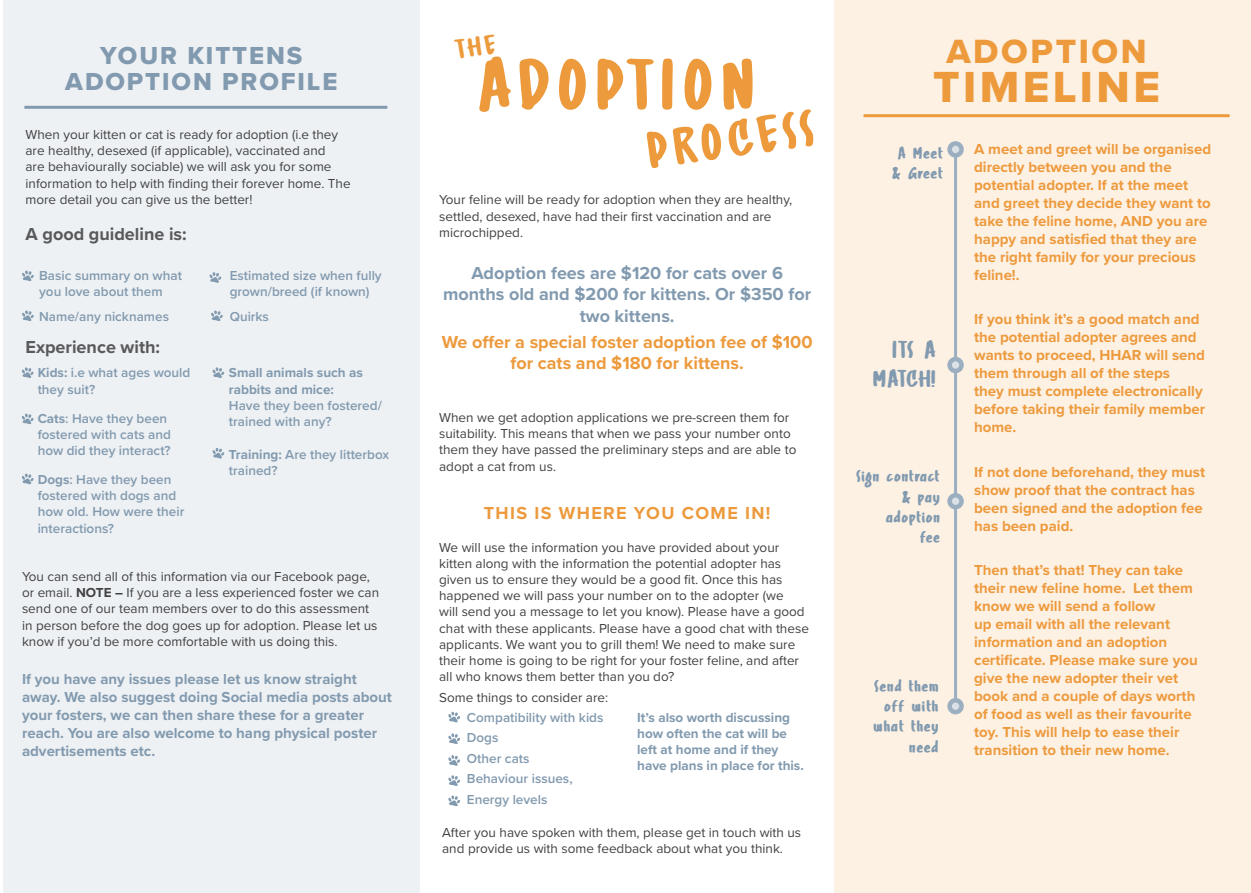
<style>
.page{position:relative;width:1251px;height:893px;background:#fff}
.page>*{position:absolute;margin:0;border:0;box-sizing:border-box;transform-origin:0 0}
.t1{font:71.1px "Ghoust Solid";letter-spacing:.145em;color:#ed9a3d}
.t2{font:51.3px "Ghoust Solid";color:#ed9a3d}
.Orange_Header{font:45.15px "Proxima Nova Extrabld";letter-spacing:.075em;color:#ed9a3d}
.Orange_Header-2{font:34.8px "Proxima Nova Extrabld";letter-spacing:.075em;color:#ed9a3d}
.White_heading{font:25.5px "Proxima Nova Extrabld";letter-spacing:.075em;color:#829aaf}
.Heading{font:24px/28.8px "Ghoust Solid";letter-spacing:.02em;color:#829aaf;text-align:right}
.Supporting_informati{font:700 18px/21.6px "Proxima Nova";color:#829aaf;text-align:center}
.Supporting_informati-2{font:700 18px/21.6px "Proxima Nova";color:#ed9a3d;text-align:center}
.Supporting_informati-3{font:700 18px "Proxima Nova";color:#58595b}
.Orange_Header-3{font:700 18px "Proxima Nova";letter-spacing:.075em;color:#ed9a3d}
.Heading-2{font:16.8px/20.2px "Ghoust Solid";letter-spacing:.075em;color:#829aaf;text-align:right}
.Supporting_informati-4{font:700 15px/18px "Proxima Nova";color:#ed9a3d}
.Supporting_informati-5{font:700 15px/18px "Proxima Nova";color:#829aaf}
.Body_grey{font:13.5px/16.2px "Proxima Nova";color:#414142}
.lIst{font:600 13.5px/16.2px "Proxima Nova";color:#829aaf}
.Supporting_informati-6{font:700 13.5px/16.2px "Proxima Nova";color:#829aaf}
.lIst-2{font:700 13.5px/16.2px "Proxima Nova";color:#829aaf}
.s1{font-weight:700}
</style>
<div class="page">
<div style="left:833px;top:0;width:417px;height:893px;background:#fdf1e4"></div>
<div style="left:3px;top:0;width:416px;height:893px;background:#eef1f4"></div>
<svg style="left:448px;top:712px;width:12px;height:10px"></svg>
<svg style="left:448px;top:733px;width:12px;height:11px"></svg>
<svg style="left:448px;top:755px;width:12px;height:11px"></svg>
<svg style="left:448px;top:775px;width:12px;height:11px"></svg>
<svg style="left:448px;top:795px;width:12px;height:11px"></svg>
<hr style="left:863px;top:114px;width:366px;height:3px;background:#ed9a3d">
<hr style="left:953px;top:151px;width:3px;height:558px;background:#9bafc0">
<svg style="left:949px;top:143px;width:12px;height:12px"></svg>
<div style="left:947px;top:141px;width:16px;height:17px;border:4px solid #9bafc0;border-radius:50%"></div>
<div style="left:949px;top:495px;width:12px;height:12px;background:#dbe1e7;border-radius:50%"></div>
<div style="left:947px;top:493px;width:16px;height:16px;border:4px solid #9bafc0;border-radius:50%"></div>
<div style="left:949px;top:700px;width:12px;height:12px;background:#dbe1e7;border-radius:50%"></div>
<div style="left:947px;top:698px;width:16px;height:16px;border:4px solid #9bafc0;border-radius:50%"></div>
<div style="left:949px;top:359px;width:12px;height:12px;background:#dbe1e7;border-radius:50%"></div>
<div style="left:947px;top:357px;width:16px;height:16px;border:4px solid #9bafc0;border-radius:50%"></div>
<hr style="left:24px;top:106px;width:363px;height:3px;background:#829aaf">
<svg style="left:22px;top:270px;width:12px;height:11px"></svg>
<svg style="left:209px;top:272px;width:12px;height:11px"></svg>
<svg style="left:22px;top:310px;width:12px;height:11px"></svg>
<svg style="left:211px;top:310px;width:12px;height:11px"></svg>
<svg style="left:212px;top:367px;width:12px;height:11px"></svg>
<svg style="left:22px;top:367px;width:12px;height:11px"></svg>
<svg style="left:22px;top:413px;width:12px;height:11px"></svg>
<svg style="left:22px;top:474px;width:12px;height:10px"></svg>
<svg style="left:212px;top:448px;width:12px;height:10px"></svg>
<p class="White_heading" style="left:100px;top:37px;width:203px">YOUR KITTENS</p>
<p class="White_heading" style="left:65px;top:62px;width:273px">ADOPTION PROFILE</p>
<p class="Body_grey" style="left:26px;top:126px;width:326px">When your kitten or cat is ready for adoption (i.e they are healthy, desexed (if applicable), vaccinated and<br>are behaviourally sociable) we will ask you for some information to help with finding their forever home. The more detail you can give us the better!</p>
<p class="Supporting_informati-3" style="left:26px;top:221px;width:163px">A good guideline is:</p>
<p class="lIst" style="left:39px;top:267px;width:144px">Basic summary on what you love about them</p>
<p class="lIst" style="left:39px;top:308px;width:131px">Name/any nicknames</p>
<p class="Supporting_informati-3" style="left:26px;top:334px;width:136px">Experience with:</p>
<p class="lIst" style="left:38px;top:364px;width:154px"><span class="s1">Kids:</span> i.e what ages would they suit?</p>
<p class="lIst" style="left:38px;top:410px;width:135px"><span class="s1">Cats</span>: Have they been fostered with cats and how did they interact?</p>
<p class="lIst" style="left:38px;top:471px;width:148px"><span class="s1">Dogs</span>: Have they been fostered with dogs and how old. How were their interactions?</p>
<p class="lIst" style="left:230px;top:267px;width:153px">Estimated size when fully grown/breed (if known)</p>
<p class="lIst" style="left:230px;top:308px;width:41px">Quirks</p>
<p class="lIst-2" style="left:229px;top:365px;width:135px">Small animals such as rabbits and mice:</p>
<p class="lIst" style="left:229px;top:397px;width:154px">Have they been fostered/ trained with any?</p>
<p class="lIst" style="left:229px;top:445px;width:162px"><span class="s1">Training:</span> Are they litterbox trained?</p>
<p class="Body_grey" style="left:22px;top:568px;width:358px">You can send all of this information via our Facebook page, or email. <span class="s1">NOTE –</span> If you are a less experienced foster we can send one of our team members over to do this assessment in person before the dog goes up for adoption. Please let us know if you’d be more comfortable with us doing this.</p>
<p class="Supporting_informati-5" style="left:22px;top:670px;width:371px">If you have any issues please let us know straight away. We also suggest doing Social media posts about your fosters, we can then share these for a greater reach. You are also welcome to hang physical poster advertisements etc.</p>
<p class="t1" style="left:479px;top:41px;width:275px">ADOPTION</p>
<p class="t2" style="left:644px;top:119px;width:168px;rotate:-8deg">PROCESS</p>
<p class="Body_grey" style="left:439px;top:191px;width:354px">Your feline will be ready for adoption when they are healthy, settled, desexed, have had their first vaccination and are microchipped.</p>
<p class="Supporting_informati" style="left:443px;top:262px;width:369px">Adoption fees are $120 for cats over 6 months old and $200 for kittens. Or $350 for two kittens.</p>
<p class="Supporting_informati-2" style="left:441px;top:331px;width:372px">We offer a special foster adoption fee of $100 for cats and $180 for kittens.</p>
<p class="Body_grey" style="left:439px;top:409px;width:358px">When we get adoption applications we pre-screen them for suitability. This means that when we pass your number onto them they have passed the preliminary steps and are able to adopt a cat from us.</p>
<p class="Orange_Header-3" style="left:483px;top:500px;width:288px">THIS IS WHERE YOU COME IN!</p>
<p class="Body_grey" style="left:439px;top:538px;width:371px">We will use the information you have provided about your kitten along with the information the potential adopter has given us to ensure they would be a good fit. Once this has happened we will pass your number on to the adopter (we<br>will send you a message to let you know). Please have a good chat with these applicants. Please have a good chat with these applicants. We want you to grill them! We need to make sure their home is going to be right for your foster feline, and after all who knows them better than you do?</p>
<p class="Body_grey" style="left:439px;top:688px;width:170px">Some things to consider are:</p>
<p class="lIst" style="left:467px;top:709px;width:138px">Compatibility with kids</p>
<p class="lIst" style="left:467px;top:729px;width:33px">Dogs</p>
<p class="lIst" style="left:467px;top:750px;width:64px">Other cats</p>
<p class="lIst" style="left:467px;top:770px;width:107px">Behaviour issues,</p>
<p class="lIst" style="left:467px;top:791px;width:82px">Energy levels</p>
<p class="Supporting_informati-6" style="left:637px;top:709px;width:168px">It’s also worth discussing how often the cat will be left at home and if they have plans in place for this.</p>
<p class="Body_grey" style="left:442px;top:824px;width:360px">After you have spoken with them, please get in touch with us and provide us with some feedback about what you think.</p>
<p class="Orange_Header-2" style="left:946px;top:26px;width:202px">ADOPTION</p>
<p class="Orange_Header" style="left:933px;top:53px;width:228px">TIMELINE</p>
<p class="Heading-2" style="left:892px;top:144px;width:52px;text-align:center">A Meet &amp; Greet</p>
<p class="Heading" style="left:873px;top:336px;width:63px">ITS A<br>MATCH!</p>
<p class="Heading-2" style="left:856px;top:467px;width:84px">Sign contract &amp; pay adoption</p>
<p class="Heading-2" style="left:919px;top:528px;width:21px">fee</p>
<p class="Heading-2" style="left:873px;top:676px;width:66px">Send them off with what they need</p>
<p class="Supporting_informati-4" style="left:973px;top:139px;width:238px">A meet and greet will be organised directly between you and the potential adopter. If at the meet and greet they decide they want to take the feline home, AND you are happy and satisfied that they are the right family for your precious feline!.</p>
<p class="Supporting_informati-4" style="left:973px;top:310px;width:232px">If you think it’s a good match and the potential adopter agrees and wants to proceed, HHAR will send them through all of the steps<br>they must complete electronically before taking their family member home.</p>
<p class="Supporting_informati-4" style="left:973px;top:462px;width:232px">If not done beforehand, they must show proof that the contract has been signed and the adoption fee has been paid.</p>
<p class="Supporting_informati-4" style="left:973px;top:561px;width:225px">Then that’s that! They can take their new feline home. Let them know we will send a follow<br>up email with all the relevant information and an adoption certificate. Please make sure you give the new adopter their vet book and a couple of days worth of food as well as their favourite toy. This will help to ease their transition to their new home.</p>
</div>
